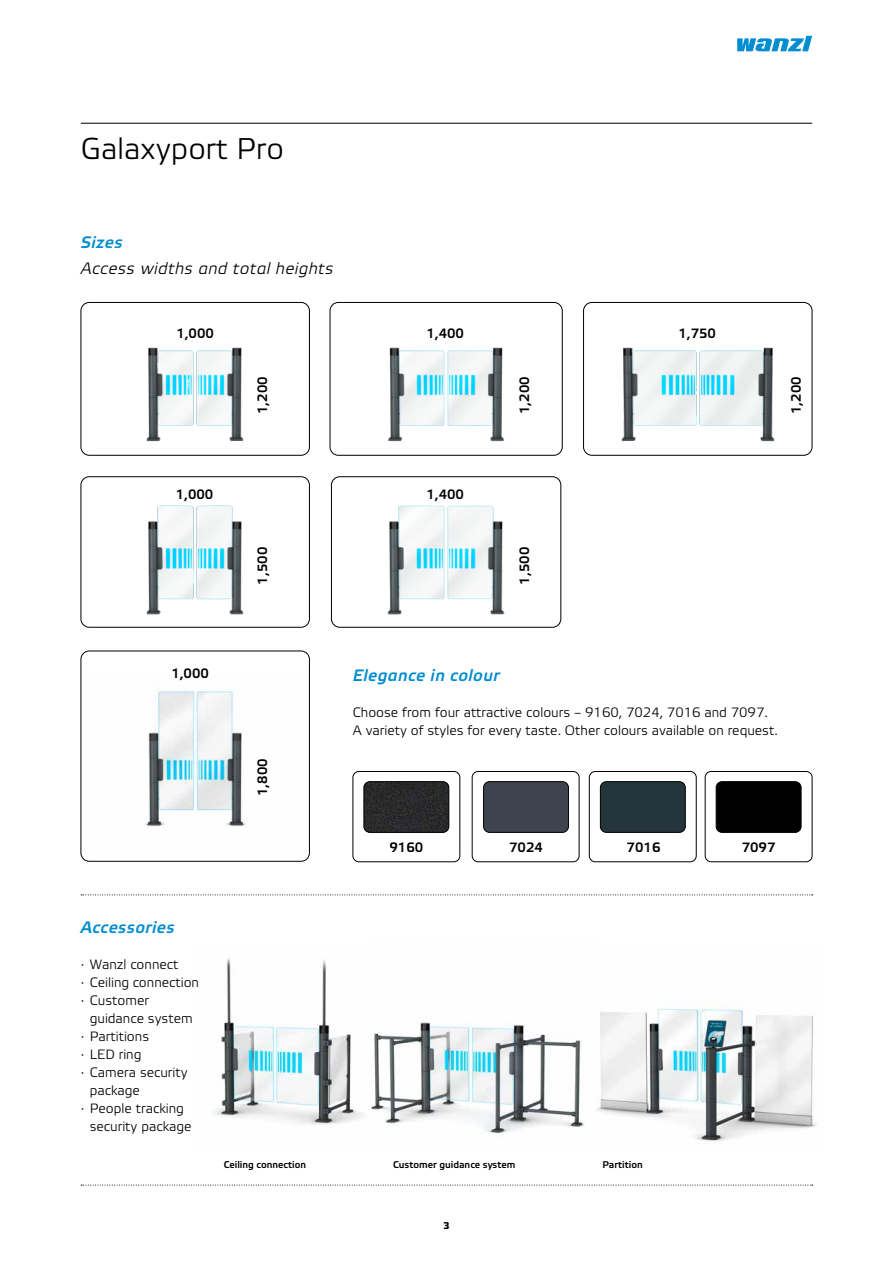
<style>
.page{position:relative;width:893px;height:1263px;background:#fff}
.page>*{position:absolute;margin:0;border:0;box-sizing:border-box;transform-origin:0 0}
.t1{font:300 30px "Wanzl Etelka";color:#000}
.t2{font:italic 500 16.5px "Wanzl Etelka";letter-spacing:.025em;color:#008dd1}
.t3{font:italic 300 16.5px "Wanzl Etelka";letter-spacing:.025em;color:#000}
.t4{font:300 13.5px/18px "Wanzl Etelka";color:#000}
.t5{font:500 13.5px "Wanzl Etelka";color:#000}
.t6{font:500 9.75px "Wanzl Etelka";color:#000}
.t7{font:700 9.75px "Wanzl Etelka Text";color:#000}
</style>
<div class="page">
<svg style="left:737px;top:36px;width:75px;height:15px"></svg>
<img style="left:214px;top:958px;width:149px;height:167px">
<img style="left:371px;top:1022px;width:214px;height:112px">
<img style="left:596px;top:1008px;width:221px;height:135px">
<div style="left:353px;top:771px;width:107px;height:91px;border:1px solid #000;border-radius:6px"></div>
<img style="left:364px;top:782px;width:85px;height:50px">
<div style="left:364px;top:781px;width:85px;height:51px;border:1px solid #000;border-radius:6px"></div>
<div style="left:589px;top:771px;width:107px;height:91px;border:1px solid #000;border-radius:6px"></div>
<div style="left:705px;top:771px;width:107px;height:91px;border:1px solid #000;border-radius:6px"></div>
<div style="left:716px;top:782px;width:85px;height:50px;background:#000;border-radius:6px"></div>
<div style="left:716px;top:781px;width:85px;height:51px;border:1px solid #000;border-radius:6px"></div>
<div style="left:472px;top:771px;width:107px;height:91px;border:1px solid #000;border-radius:6px"></div>
<div style="left:484px;top:782px;width:84px;height:50px;background:#3f434e;border-radius:6px"></div>
<div style="left:483px;top:781px;width:85px;height:51px;border:1px solid #000;border-radius:6px"></div>
<div style="left:600px;top:782px;width:85px;height:50px;background:#24353b;border-radius:6px"></div>
<div style="left:600px;top:781px;width:85px;height:51px;border:1px solid #000;border-radius:6px"></div>
<img style="left:81px;top:302px;width:228px;height:153px">
<div style="left:81px;top:302px;width:229px;height:153px;border:1px solid #000;border-radius:8px"></div>
<img style="left:583px;top:302px;width:229px;height:153px">
<div style="left:583px;top:302px;width:229px;height:153px;border:1px solid #000;border-radius:8px"></div>
<img style="left:81px;top:477px;width:228px;height:150px">
<div style="left:81px;top:477px;width:229px;height:150px;border:1px solid #000;border-radius:8px"></div>
<img style="left:330px;top:302px;width:232px;height:153px">
<div style="left:330px;top:302px;width:232px;height:153px;border:1px solid #000;border-radius:8px"></div>
<img style="left:331px;top:477px;width:230px;height:150px">
<div style="left:331px;top:477px;width:230px;height:150px;border:1px solid #000;border-radius:8px"></div>
<img style="left:81px;top:689px;width:228px;height:172px">
<div style="left:81px;top:651px;width:229px;height:210px;border:1px solid #000;border-radius:8px"></div>
<hr style="left:81px;top:123px;width:731px;height:1px;background:#000">
<svg style="left:81px;top:1185px;width:732px;height:1px"></svg>
<svg style="left:81px;top:894px;width:732px;height:1px"></svg>
<h1 class="t1" style="left:81px;top:132px;width:205px">Galaxyport Pro</h1>
<p class="t2" style="left:81px;top:233px;width:43px">Sizes</p>
<p class="t3" style="left:81px;top:259px;width:254px">Access widths and total heights</p>
<p class="t5" style="left:176px;top:326px;width:39px">1,000</p>
<p class="t5" style="left:255px;top:414px;width:39px;rotate:-90deg">1,200</p>
<p class="t5" style="left:426px;top:326px;width:39px">1,400</p>
<p class="t5" style="left:678px;top:326px;width:39px">1,750</p>
<p class="t5" style="left:517px;top:414px;width:39px;rotate:-90deg">1,200</p>
<p class="t5" style="left:176px;top:486px;width:39px">1,000</p>
<p class="t5" style="left:426px;top:486px;width:39px">1,400</p>
<p class="t5" style="left:255px;top:585px;width:39px;rotate:-90deg">1,500</p>
<p class="t5" style="left:517px;top:585px;width:39px;rotate:-90deg">1,500</p>
<p class="t5" style="left:788px;top:414px;width:39px;rotate:-90deg">1,200</p>
<p class="t5" style="left:171px;top:665px;width:39px">1,000</p>
<p class="t5" style="left:255px;top:796px;width:39px;rotate:-90deg">1,800</p>
<p class="t2" style="left:353px;top:666px;width:148px">Elegance in colour</p>
<p class="t4" style="left:353px;top:704px;width:426px">Choose from four attractive colours – 9160, 7024, 7016 and 7097.<br>A variety of styles for every taste. Other colours available on request.</p>
<p class="t5" style="left:389px;top:839px;width:35px">9160</p>
<p class="t5" style="left:509px;top:839px;width:35px">7024</p>
<p class="t5" style="left:627px;top:839px;width:35px">7016</p>
<p class="t5" style="left:742px;top:839px;width:35px">7097</p>
<p class="t2" style="left:81px;top:918px;width:95px">Accessories</p>
<p class="t4" style="left:81px;top:956px;width:120px">· Wanzl connect<br>· Ceiling connection · Customer</p>
<p class="t4" style="left:90px;top:1010px;width:104px">guidance system</p>
<p class="t4" style="left:81px;top:1028px;width:70px">· Partitions</p>
<p class="t4" style="left:81px;top:1046px;width:62px">· LED ring</p>
<p class="t4" style="left:81px;top:1064px;width:108px">· Camera security</p>
<p class="t4" style="left:90px;top:1082px;width:52px">package</p>
<p class="t4" style="left:81px;top:1100px;width:105px">· People tracking</p>
<p class="t4" style="left:90px;top:1118px;width:103px">security package</p>
<p class="t6" style="left:224px;top:1158px;width:84px">Ceiling connection</p>
<p class="t6" style="left:393px;top:1158px;width:124px">Customer guidance system</p>
<p class="t7" style="left:443px;top:1220px;width:8px">3</p>
<p class="t6" style="left:602px;top:1158px;width:42px">Partition</p>
</div>
